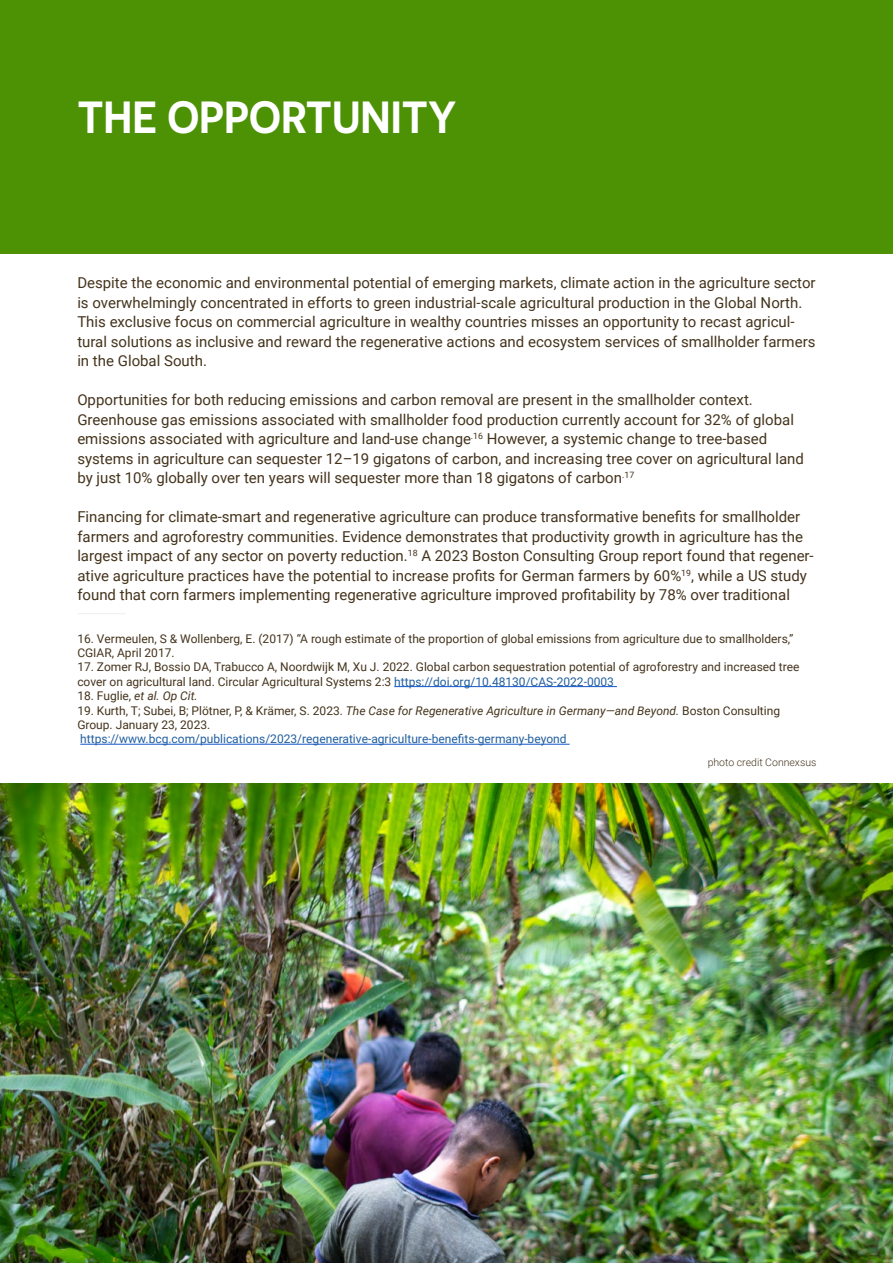
<style>
.page{position:relative;width:893px;height:1263px;background:#fff}
.page>*{position:absolute;margin:0;border:0;box-sizing:border-box;transform-origin:0 0}
.t1{font:600 45px "Novecentosans";color:#fff}
.t2{font:15px/19.5px "Roboto";color:#44331c}
.t3{font:12px/14.4px "Roboto";color:#44331c}
.t4{font:12px "Roboto";color:#215e9e}
.t5{font:italic 12px "Roboto";color:#44331c}
.t6{font:300 10.5px "Roboto";color:#44331c}
.s1{color:#215e9e}
.s2{font-style:normal}
.s3{font-style:italic}
</style>
<div class="page">
<div style="left:0;top:0;width:893px;height:253px;background:#4d9204"></div>
<hr style="left:77px;top:613px;width:48px;height:1px;background:#efeff0">
<hr style="left:394px;top:686px;width:223px;height:1px;background:#15c">
<hr style="left:80px;top:744px;width:490px;height:1px;background:#15c">
<img style="left:0;top:783px;width:893px;height:480px">
<h1 class="t1" style="left:77px;top:90px;width:380px">THE OPPORTUNITY</h1>
<p class="t2" style="left:77px;top:273px;width:740px">Despite the economic and environmental potential of emerging markets, climate action in the agriculture sector is overwhelmingly concentrated in efforts to green industrial-scale agricultural production in the Global North.<br>This exclusive focus on commercial agriculture in wealthy countries misses an opportunity to recast agricul&shy;tural solutions as inclusive and reward the regenerative actions and ecosystem services of smallholder farmers in the Global South.</p>
<p class="t2" style="left:77px;top:390px;width:728px">Opportunities for both reducing emissions and carbon removal are present in the smallholder context.<br>Greenhouse gas emissions associated with smallholder food production currently account for 32% of global emissions associated with agriculture and land-use change<sup>.16</sup> However, a systemic change to tree-based systems in agriculture can sequester 12–19 gigatons of carbon, and increasing tree cover on agricultural land by just 10% globally over ten years will sequester more than 18 gigatons of carbon<sup>.17</sup></p>
<p class="t2" style="left:77px;top:507px;width:738px">Financing for climate-smart and regenerative agriculture can produce transformative benefits for smallholder farmers and agroforestry communities. Evidence demonstrates that productivity growth in agriculture has the largest impact of any sector on poverty reduction.<sup>18</sup> A 2023 Boston Consulting Group report found that regener&shy;ative agriculture practices have the potential to increase profits for German farmers by 60%<sup>19</sup>, while a US study found that corn farmers implementing regenerative agriculture improved profitability by 78% over traditional</p>
<p class="t3" style="left:77px;top:631px;width:718px">16. Vermeulen, S &amp; Wollenberg, E. (2017) “A rough estimate of the proportion of global emissions from agriculture due to smallholders,”<br>CGIAR, April 2017.</p>
<p class="t3" style="left:77px;top:659px;width:724px">17. Zomer RJ, Bossio DA, Trabucco A, Noordwijk M, Xu J. 2022. Global carbon sequestration potential of agroforestry and increased tree cover on agricultural land. Circular Agricultural Systems 2:3 <span class="s1">https://doi.org/10.48130/CAS-2022-0003</span></p>
<p class="t5" style="left:77px;top:687px;width:122px"><span class="s2">18. Fuglie,</span> et al. Op Cit.</p>
<p class="t3" style="left:77px;top:703px;width:704px">19. Kurth, T; Subei, B; Plötner, P, &amp; Krämer, S. 2023. <span class="s3">The Case for Regenerative Agriculture in Germany—and Beyond.</span> Boston Consulting<br>Group. January 23, 2023.</p>
<p class="t4" style="left:80px;top:731px;width:488px">https://www.bcg.com/publications/2023/regenerative-agriculture-benefits-germany-beyond</p>
<p class="t6" style="left:708px;top:755px;width:110px">photo credit Connexsus</p>
</div>
